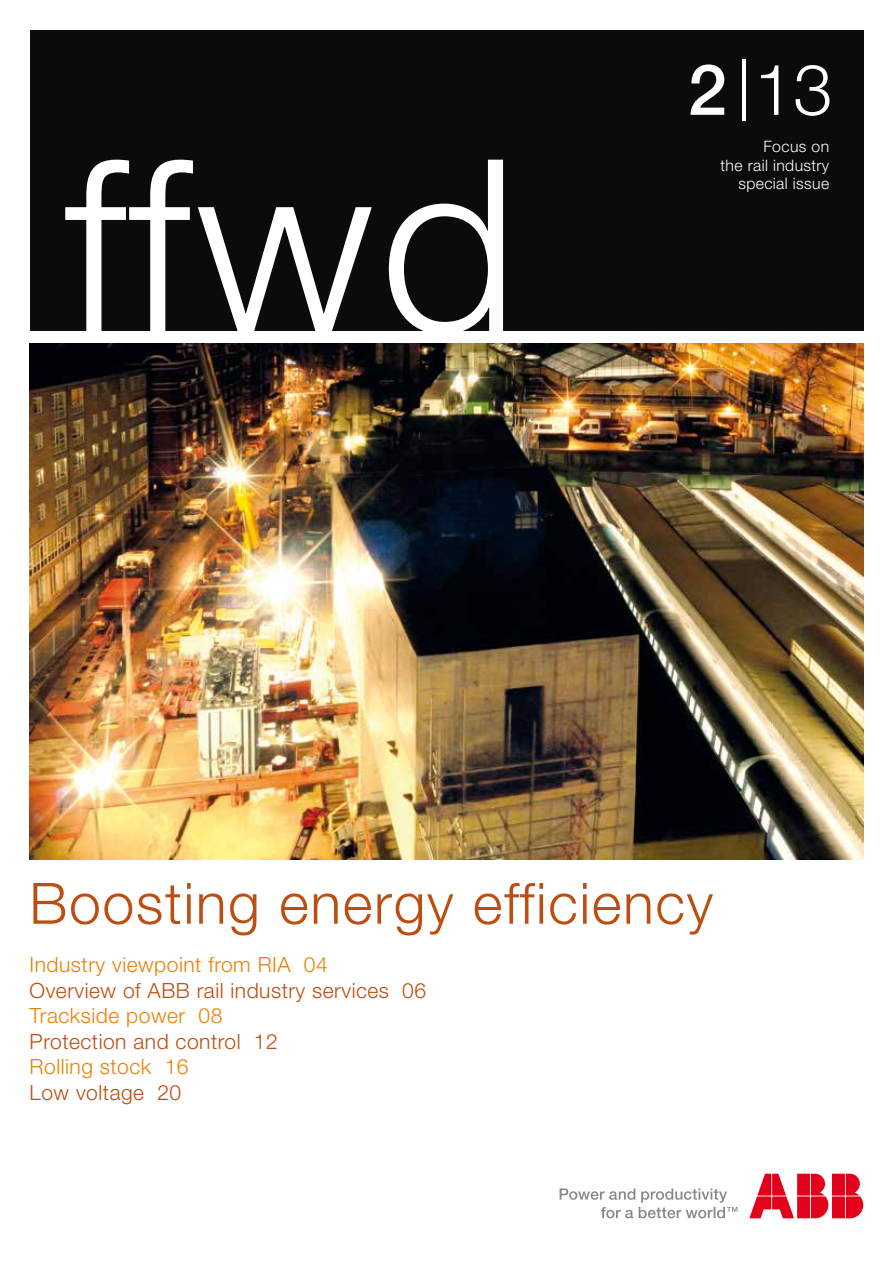
<style>
.page{position:relative;width:893px;height:1263px;background:#fff}
.page>*{position:absolute;margin:0;border:0;box-sizing:border-box;transform-origin:0 0}
.t1{font:300 240px "Helvetica Neue";color:#fff}
.t2{font:300 70.5px "Helvetica Neue";color:#fff}
.t3{font:300 57px "Helvetica Neue";letter-spacing:.03em;color:#bd4d11}
.t4{font:300 21px "Helvetica Neue";letter-spacing:.025em;color:#bd4d11}
.t5{font:300 21px "Helvetica Neue";letter-spacing:.025em;color:#ee7f00}
.t6{font:300 15.75px/19px "Helvetica Neue";letter-spacing:.025em;color:#fff;text-align:right}
.s1{font-weight:500}
.s2{font-size:83.25px}
</style>
<div class="page">
<svg style="left:560px;top:1188px;width:177px;height:30px"></svg>
<svg style="left:749px;top:1174px;width:114px;height:44px"></svg>
<img style="left:30px;top:343px;width:833px;height:516px">
<div style="left:30px;top:30px;width:833px;height:301px;background:#0c0a0b"></div>
<h1 class="t1" style="left:64px;top:99px;width:455px">ffwd</h1>
<h2 class="t2" style="left:688px;top:47px;width:146px"><span class="s1">2</span> <span class="s2">|</span>13</h2>
<p class="t6" style="left:720px;top:136px;width:110px">Focus on<br>the rail industry special issue</p>
<h3 class="t3" style="left:29px;top:869px;width:685px">Boosting energy efficiency</h3>
<p class="t5" style="left:30px;top:952px;width:300px">Industry viewpoint from RIA 04</p>
<p class="t4" style="left:30px;top:977px;width:398px">Overview of ABB rail industry services 06</p>
<p class="t5" style="left:30px;top:1003px;width:194px">Trackside power 08</p>
<p class="t4" style="left:30px;top:1028px;width:250px">Protection and control 12</p>
<p class="t5" style="left:30px;top:1054px;width:160px">Rolling stock 16</p>
<p class="t4" style="left:30px;top:1079px;width:153px">Low voltage 20</p>
</div>
